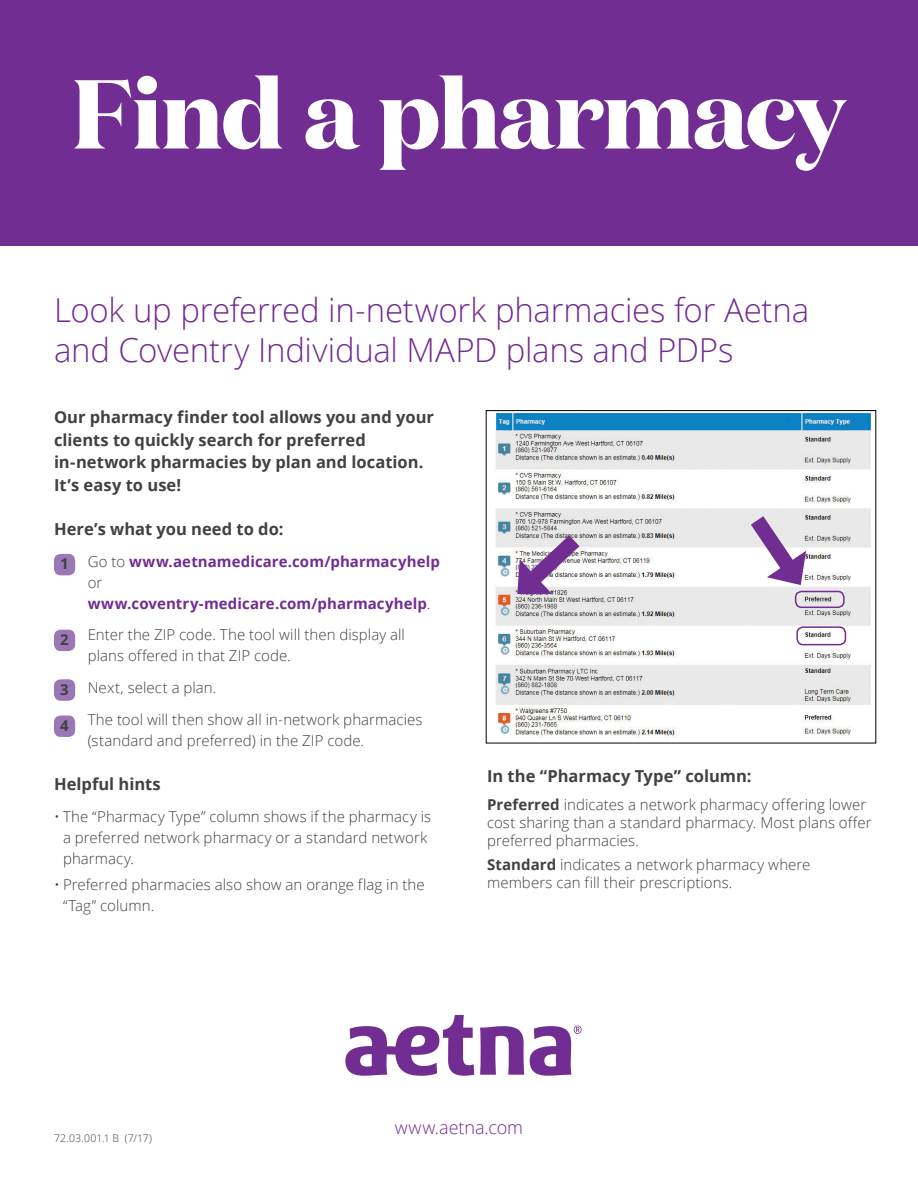
<style>
.page{position:relative;width:918px;height:1188px;background:#fff}
.page>*{position:absolute;margin:0;border:0;box-sizing:border-box;transform-origin:0 0}
.t1{font:700 97.5px "Domaine Disp";letter-spacing:-.02em;color:#fff}
.Program__Suite_of_So{font:300 33px/40.5px "Open Sans";letter-spacing:-.01em;color:#712d91}
.www_aetna_com{font:300 18px "Open Sans";color:#712d91}
.t2{font:700 16.5px/22.5px "Open Sans";color:#414042}
.Body{font:300 15px/21px "Open Sans";letter-spacing:.005em;color:#414042}
.Body-2{font:700 15px/21px "Open Sans";letter-spacing:.005em;color:#712d91}
.t3{font:700 15px "Open Sans";color:#414042}
.t4{font:300 10.5px "Open Sans";letter-spacing:.015em;color:#414042}
.s1{font-weight:300;color:#414042}
.s2{font-weight:700}
</style>
<div class="page">
<div style="left:0;top:0;width:918px;height:246px;background:#712d91"></div>
<img style="left:495px;top:413px;width:376px;height:326px">
<img style="left:507px;top:520px;width:89px;height:85px">
<svg style="left:736px;top:500px;width:77px;height:93px"></svg>
<div style="left:795px;top:591px;width:50px;height:17px;border:2px solid #712d91;border-radius:6px"></div>
<div style="left:796px;top:626px;width:50px;height:19px;border:2px solid #712d91;border-radius:6px"></div>
<div style="left:54px;top:554px;width:21px;height:21px;background:#9c77b5;border-radius:7px"></div>
<div style="left:54px;top:630px;width:21px;height:21px;background:#9c77b5;border-radius:7px"></div>
<div style="left:54px;top:679px;width:21px;height:22px;background:#9c77b5;border-radius:7px"></div>
<div style="left:54px;top:716px;width:21px;height:21px;background:#9c77b5;border-radius:7px"></div>
<svg style="left:345px;top:1015px;width:237px;height:61px"></svg>
<h1 class="t1" style="left:72px;top:50px;width:776px">Find a pharmacy</h1>
<h1 class="Program__Suite_of_So" style="left:54px;top:289px;width:757px">Look up preferred in-network pharmacies for Aetna and Coventry Individual MAPD plans and PDPs</h1>
<h1 class="t2" style="left:54px;top:406px;width:381px">Our pharmacy finder tool allows you and your clients to quickly search for preferred in-network pharmacies by plan and location.<br>It’s easy to use!</h1>
<h1 class="t2" style="left:54px;top:517px;width:231px">Here’s what you need to do:</h1>
<p class="Body-2" style="left:88px;top:550px;width:354px"><span class="s1">Go to</span> www.aetnamedicare.com/pharmacyhelp <span class="s1">or</span></p>
<p class="Body-2" style="left:88px;top:592px;width:344px">www.coventry-medicare.com/pharmacyhelp<span class="s1">.</span></p>
<p class="Body" style="left:88px;top:624px;width:319px">Enter the ZIP code. The tool will then display all plans offered in that ZIP code.</p>
<p class="Body" style="left:88px;top:677px;width:130px">Next, select a plan.</p>
<p class="Body" style="left:88px;top:709px;width:336px">The tool will then show all in-network pharmacies (standard and preferred) in the ZIP code.</p>
<h1 class="t2" style="left:54px;top:772px;width:108px">Helpful hints</h1>
<p class="Body" style="left:63px;top:806px;width:370px;text-indent:-9px">• The “Pharmacy Type” column shows if the pharmacy is a preferred network pharmacy or a standard network pharmacy.</p>
<p class="Body" style="left:63px;top:874px;width:363px;text-indent:-9px">• Preferred pharmacies also show an orange flag in the “Tag” column.</p>
<p class="t3" style="left:60px;top:553px;width:10px">1</p>
<p class="t3" style="left:60px;top:629px;width:10px">2</p>
<p class="t3" style="left:60px;top:679px;width:10px">3</p>
<p class="t3" style="left:60px;top:715px;width:10px">4</p>
<h1 class="t2" style="left:487px;top:764px;width:266px">In the “Pharmacy Type” column:</h1>
<p class="Body" style="left:487px;top:796px;width:386px;line-height:18px"><span class="s2">Preferred</span> indicates a network pharmacy offering lower cost sharing than a standard pharmacy. Most plans offer preferred pharmacies.</p>
<p class="Body" style="left:487px;top:855px;width:325px;line-height:18px"><span class="s2">Standard</span> indicates a network pharmacy where members can fill their prescriptions.</p>
<p class="t4" style="left:54px;top:1131px;width:100px">72.03.001.1 B (7/17)</p>
<p class="www_aetna_com" style="left:395px;top:1115px;width:130px">www.aetna.com</p>
</div>
